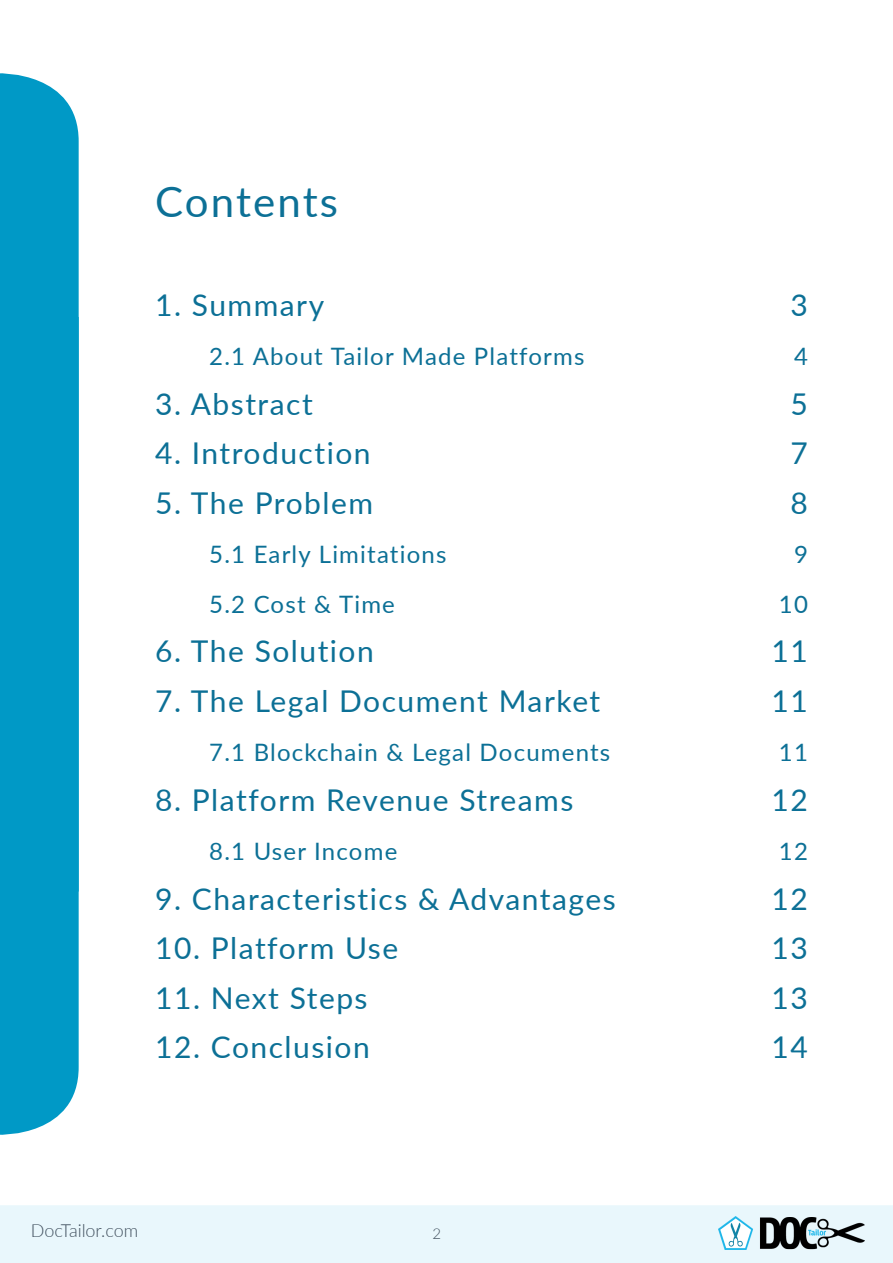
<style>
.page{position:relative;width:893px;height:1263px;background:#fff}
.page>*{position:absolute;margin:0;border:0;box-sizing:border-box;transform-origin:0 0}
.titoli{font:42px "Lato";letter-spacing:.05em;color:#0c7096}
.titoli-2{font:30px "Lato";letter-spacing:.05em;color:#0c7096}
.sottotitolo{font:24px "Lato";letter-spacing:.05em;color:#0c7096}
.t1{font:300 18px "Lato";color:#42515f}
.t2{font:300 15px "Lato";color:#42515f}
</style>
<div class="page">
<div style="left:0;top:1205px;width:893px;height:58px;background:#e9f7fc"></div>
<div style="left:0;top:73px;width:79px;height:244px;background:#0099c6"></div>
<div style="left:0;top:317px;width:79px;height:818px;background:#0099c6"></div>
<img style="left:719px;top:1216px;width:145px;height:34px">
<p class="titoli" style="left:155px;top:171px;width:184px">Contents</p>
<p class="titoli-2" style="left:155px;top:283px;width:170px">1. Summary</p>
<p class="titoli-2" style="left:790px;top:283px;width:19px">3</p>
<p class="sottotitolo" style="left:209px;top:339px;width:377px">2.1 About Tailor Made Platforms</p>
<p class="sottotitolo" style="left:794px;top:339px;width:15px">4</p>
<p class="titoli-2" style="left:155px;top:382px;width:159px">3. Abstract</p>
<p class="titoli-2" style="left:790px;top:382px;width:19px">5</p>
<p class="titoli-2" style="left:155px;top:432px;width:217px">4. Introduction</p>
<p class="titoli-2" style="left:790px;top:432px;width:19px">7</p>
<p class="titoli-2" style="left:155px;top:481px;width:219px">5. The Problem</p>
<p class="titoli-2" style="left:790px;top:481px;width:19px">8</p>
<p class="sottotitolo" style="left:209px;top:537px;width:239px">5.1 Early Limitations</p>
<p class="sottotitolo" style="left:794px;top:537px;width:15px">9</p>
<p class="sottotitolo" style="left:209px;top:587px;width:187px">5.2 Cost &amp; Time</p>
<p class="sottotitolo" style="left:779px;top:587px;width:31px">10</p>
<p class="titoli-2" style="left:155px;top:630px;width:220px">6. The Solution</p>
<p class="titoli-2" style="left:772px;top:630px;width:38px">11</p>
<p class="titoli-2" style="left:155px;top:679px;width:447px">7. The Legal Document Market</p>
<p class="titoli-2" style="left:772px;top:679px;width:38px">11</p>
<p class="sottotitolo" style="left:209px;top:735px;width:403px">7.1 Blockchain &amp; Legal Documents</p>
<p class="sottotitolo" style="left:779px;top:735px;width:31px">11</p>
<p class="titoli-2" style="left:155px;top:778px;width:420px">8. Platform Revenue Streams</p>
<p class="titoli-2" style="left:772px;top:778px;width:38px">12</p>
<p class="sottotitolo" style="left:209px;top:834px;width:190px">8.1 User Income</p>
<p class="sottotitolo" style="left:779px;top:834px;width:31px">12</p>
<p class="titoli-2" style="left:155px;top:877px;width:462px">9. Characteristics &amp; Advantages</p>
<p class="titoli-2" style="left:772px;top:877px;width:38px">12</p>
<p class="titoli-2" style="left:155px;top:927px;width:244px">10. Platform Use</p>
<p class="titoli-2" style="left:772px;top:927px;width:38px">13</p>
<p class="titoli-2" style="left:155px;top:976px;width:214px">11. Next Steps</p>
<p class="titoli-2" style="left:772px;top:976px;width:38px">13</p>
<p class="titoli-2" style="left:155px;top:1026px;width:216px">12. Conclusion</p>
<p class="titoli-2" style="left:772px;top:1026px;width:38px">14</p>
<p class="t1" style="left:31px;top:1218px;width:109px">DocTailor.com</p>
<p class="t2" style="left:432px;top:1223px;width:10px">2</p>
</div>
